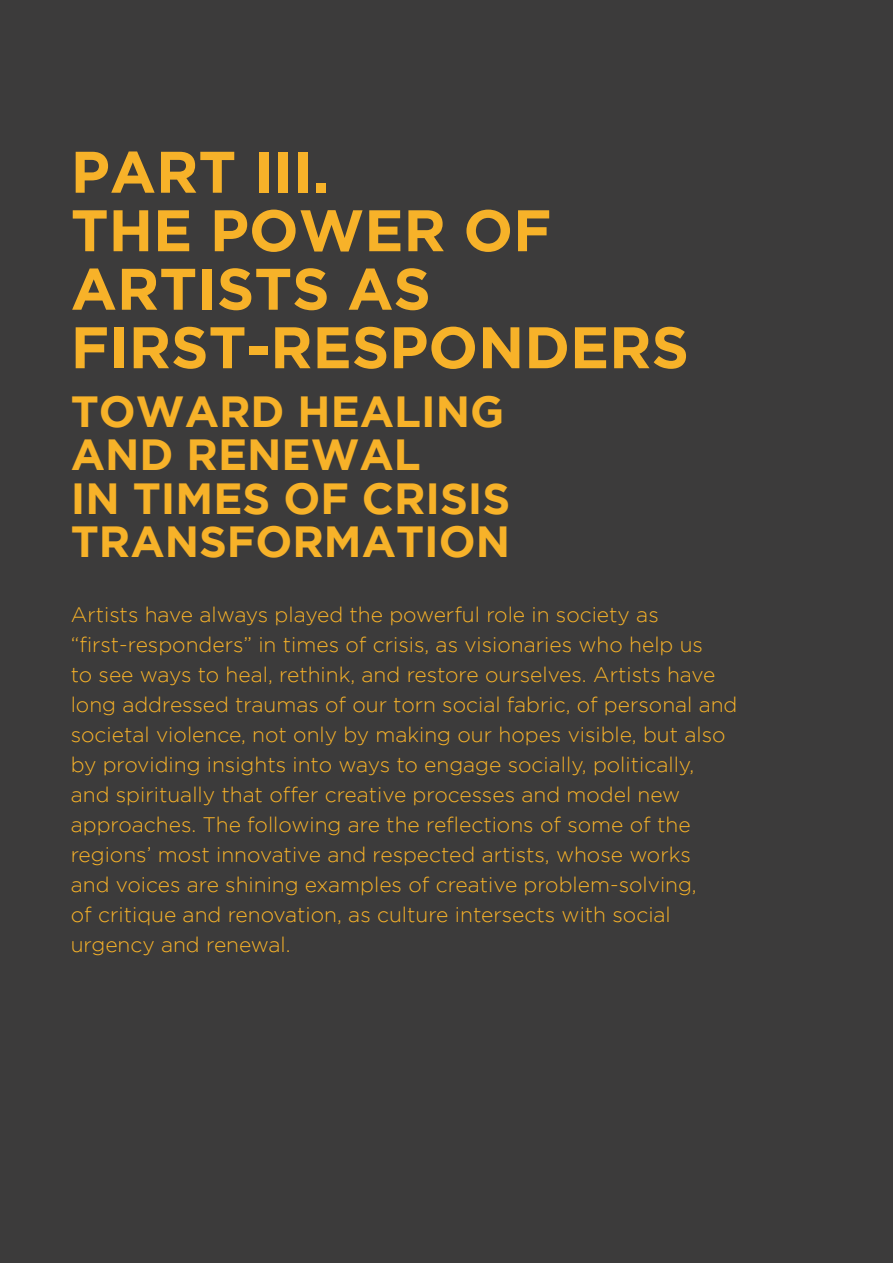
<style>
.page{position:relative;width:893px;height:1263px;background:#3c3b3b}
.page>*{position:absolute;margin:0;border:0;box-sizing:border-box;transform-origin:0 0}
.t1{font:700 58.5px/58.5px "Gotham";color:#f7b229}
.t2{font:700 43.5px "Gotham";color:#f7b229}
.t3{font:300 21px/30px "Gotham";color:#f7b229}
</style>
<div class="page">
<p class="t1" style="left:71px;top:141px;width:260px">PART III.</p>
<p class="t1" style="left:71px;top:200px;width:482px">THE POWER OF<br>ARTISTS AS</p>
<p class="t1" style="left:71px;top:317px;width:620px">FIRST-RESPONDERS</p>
<p class="t2" style="left:71px;top:386px;width:435px">TOWARD HEALING</p>
<p class="t2" style="left:71px;top:430px;width:352px">AND RENEWAL</p>
<p class="t2" style="left:71px;top:473px;width:441px">IN TIMES OF CRISIS</p>
<p class="t2" style="left:71px;top:517px;width:441px">TRANSFORMATION</p>
<p class="t3" style="left:71px;top:600px;width:589px">Artists have always played the powerful role in society as</p>
<p class="t3" style="left:71px;top:630px;width:668px">“first-responders” in times of crisis, as visionaries who help us<br>to see ways to heal, rethink, and restore ourselves. Artists have long addressed traumas of our torn social fabric, of personal and societal violence, not only by making our hopes visible, but also by providing insights into ways to engage socially, politically, and spiritually that offer creative processes and model new approaches. The following are the reflections of some of the regions’ most innovative and respected artists, whose works</p>
<p class="t3" style="left:71px;top:870px;width:627px">and voices are shining examples of creative problem-solving,</p>
<p class="t3" style="left:71px;top:900px;width:602px">of critique and renovation, as culture intersects with social urgency and renewal.</p>
</div>
